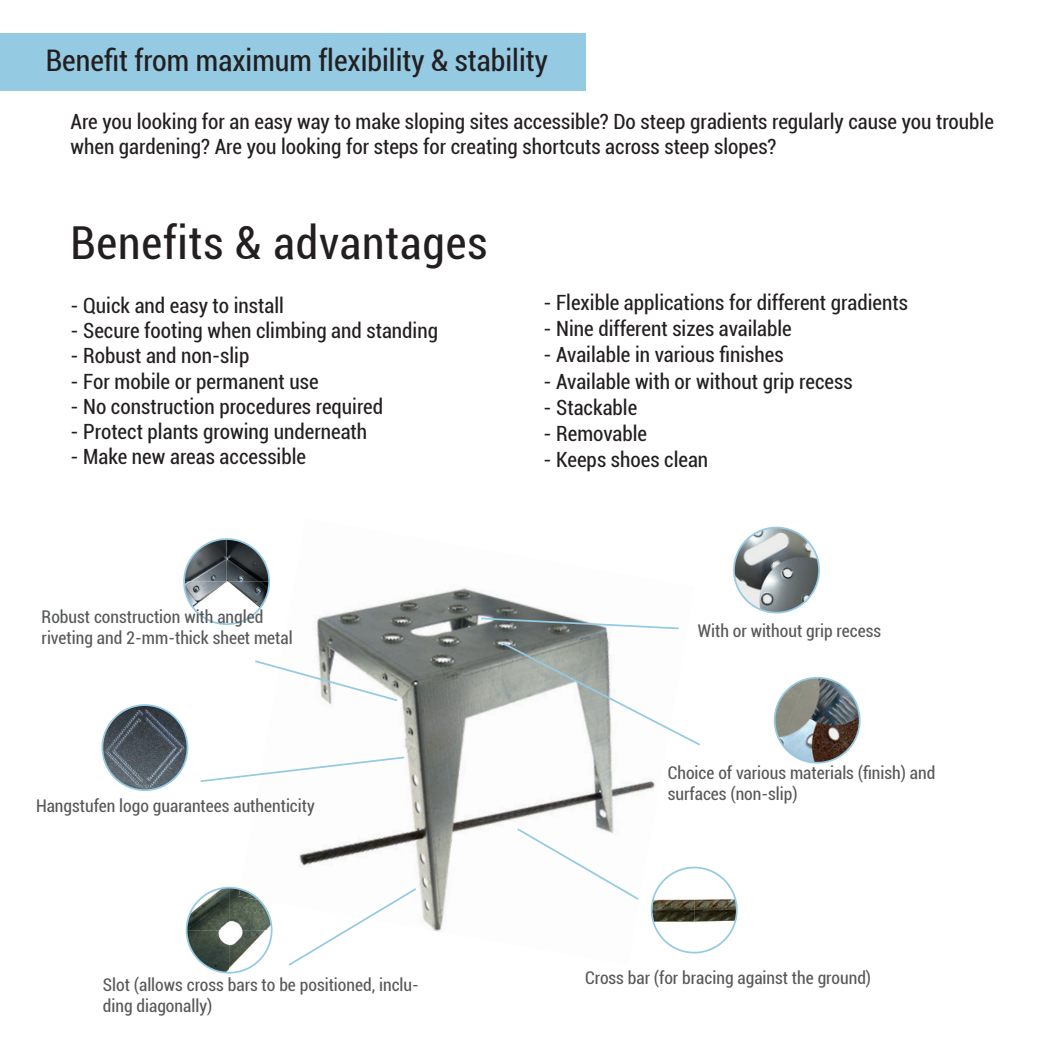
<style>
.page{position:relative;width:1042px;height:1042px;background:#fff}
.page>*{position:absolute;margin:0;border:0;box-sizing:border-box;transform-origin:0 0}
.t1{font:condensed 45.5px "Roboto";letter-spacing:.02em;color:#231f20}
.t2{font:condensed 29.75px "Roboto";color:#231f20}
.t3{font:condensed 21px/25.2px "Roboto";color:#231f20}
.t4{font:condensed 17.5px/21px "Roboto";color:#57585a}
</style>
<div class="page">
<img style="left:272px;top:588px;width:423px;height:377px">
<div style="left:0;top:33px;width:585px;height:58px;background:#95cae3"></div>
<svg style="left:733px;top:527px;width:87px;height:86px"></svg>
<svg style="left:774px;top:677px;width:86px;height:86px"></svg>
<svg style="left:651px;top:866px;width:86px;height:87px"></svg>
<svg style="left:186px;top:887px;width:86px;height:86px"></svg>
<svg style="left:101px;top:704px;width:87px;height:87px"></svg>
<svg style="left:183px;top:538px;width:87px;height:87px"></svg>
<svg style="left:517px;top:828px;width:121px;height:72px"></svg>
<svg style="left:481px;top:617px;width:197px;height:12px"></svg>
<svg style="left:502px;top:642px;width:198px;height:103px"></svg>
<svg style="left:289px;top:888px;width:127px;height:77px"></svg>
<svg style="left:201px;top:756px;width:203px;height:26px"></svg>
<svg style="left:255px;top:660px;width:142px;height:41px"></svg>
<h2 class="t2" style="left:46px;top:40px;width:503px">Benefit from maximum flexibility &amp; stability</h2>
<p class="t3" style="left:70px;top:108px;width:925px">Are you looking for an easy way to make sloping sites accessible? Do steep gradients regularly cause you trouble when gardening? Are you looking for steps for creating shortcuts across steep slopes?</p>
<h1 class="t1" style="left:70px;top:212px;width:418px">Benefits &amp; advantages</h1>
<p class="t3" style="left:70px;top:292px;width:215px">- Quick and easy to install</p>
<p class="t3" style="left:70px;top:317px;width:369px">- Secure footing when climbing and standing</p>
<p class="t3" style="left:70px;top:342px;width:180px">- Robust and non-slip</p>
<p class="t3" style="left:70px;top:368px;width:250px">- For mobile or permanent use</p>
<p class="t3" style="left:70px;top:393px;width:314px">- No construction procedures required</p>
<p class="t3" style="left:70px;top:418px;width:298px">- Protect plants growing underneath</p>
<p class="t3" style="left:70px;top:443px;width:237px">- Make new areas accessible</p>
<p class="t4" style="left:42px;top:606px;width:253px">Robust construction with angled riveting and 2-mm-thick sheet metal</p>
<p class="t4" style="left:36px;top:794px;width:280px">Hangstufen logo guarantees authenticity</p>
<p class="t3" style="left:543px;top:289px;width:366px">- Flexible applications for different gradients</p>
<p class="t3" style="left:543px;top:315px;width:250px">- Nine different sizes available</p>
<p class="t3" style="left:543px;top:342px;width:242px">- Available in various finishes</p>
<p class="t3" style="left:543px;top:368px;width:311px">- Available with or without grip recess</p>
<p class="t3" style="left:543px;top:394px;width:95px">- Stackable</p>
<p class="t3" style="left:543px;top:420px;width:105px">- Removable</p>
<p class="t3" style="left:543px;top:447px;width:166px">- Keeps shoes clean</p>
<p class="t4" style="left:698px;top:619px;width:185px">With or without grip recess</p>
<p class="t4" style="left:668px;top:762px;width:269px">Choice of various materials (finish) and surfaces (non-slip)</p>
<p class="t4" style="left:103px;top:974px;width:318px">Slot (allows cross bars to be positioned, inclu&shy;ding diagonally)</p>
<p class="t4" style="left:585px;top:966px;width:288px">Cross bar (for bracing against the ground)</p>
</div>
